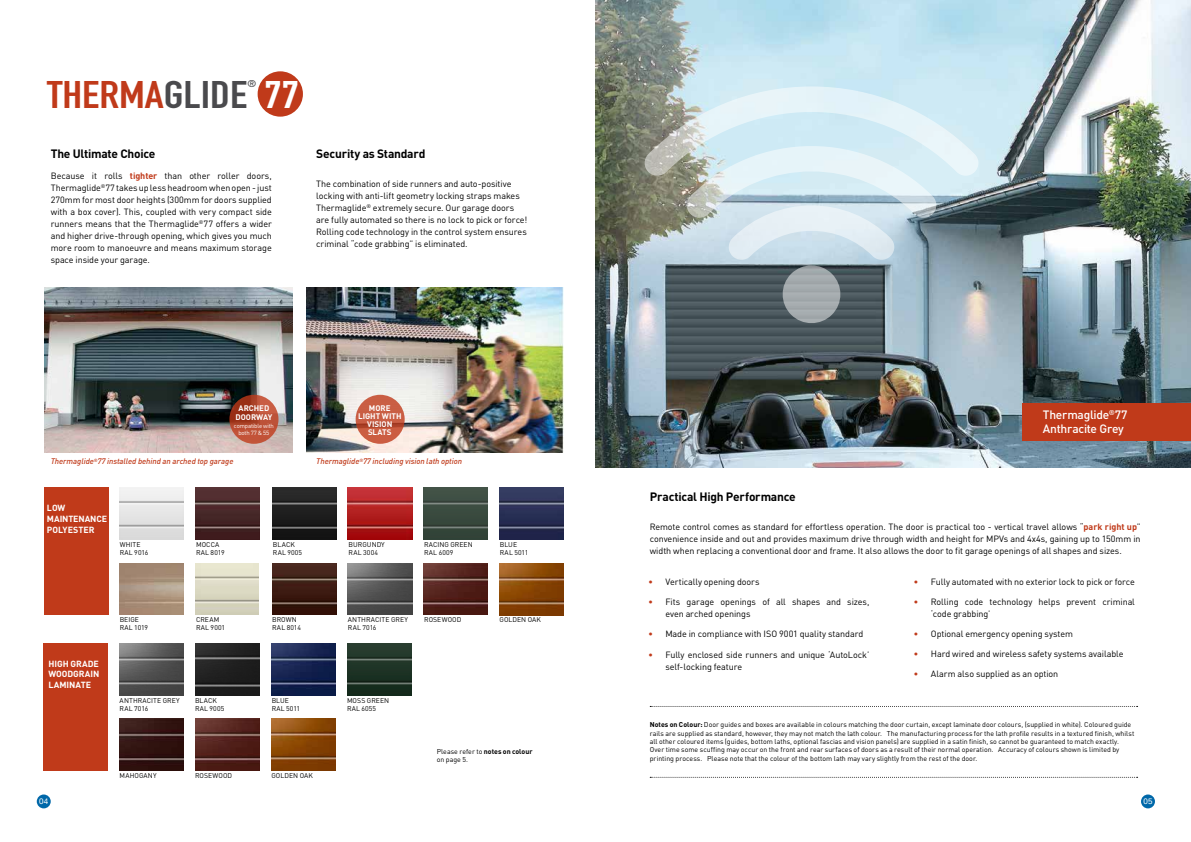
<style>
.page{position:relative;width:1191px;height:842px;background:#fff}
.page>*{position:absolute;margin:0;border:0;box-sizing:border-box;transform-origin:0 0}
.t1{font:700 37.9px "DIN Condensed";color:#c03a1a;scale:1.22 1}
.t2{font:700 12px "DINOT";letter-spacing:-.02em;color:#000}
.t3{font:500 12px/14.4px "DINOT";letter-spacing:-.02em;color:#fff}
.t4{font:700 9.8px "DIN Condensed";color:#4a4a4d;scale:1.12 1}
.t5{font:9px/12px "DINOT";letter-spacing:-.01em;color:#000}
.t6{font:700 8.8px/10.6px "DINOT";letter-spacing:-.005em;color:#fff;text-align:justify}
.t7{font:italic 500 8px "DINOT";letter-spacing:-.005em;color:#c03a1a}
.t8{font:700 8px/8px "DINOT";color:#fff;text-align:center}
.t9{font:8px "Liberation Sans";color:#fff}
.t10{font:7px/8.4px "DINOT";color:#000}
.t11{font:6.9px/7.8px "DINOT";letter-spacing:.015em;color:#000}
.t12{font:6px/7px "DINOT";letter-spacing:-.02em;color:#fff;text-align:center}
.s1{color:#4a4a4d}
.s2{color:#fff}
.s3{font-weight:700;color:#c03a1a}
.s4{font-weight:700}
</style>
<div class="page">
<img style="left:595px;top:0;width:596px;height:468px">
<div style="left:44px;top:487px;width:64px;height:128px;background:#c03a1a"></div>
<img style="left:196px;top:487px;width:64px;height:52px">
<img style="left:272px;top:487px;width:64px;height:52px">
<img style="left:348px;top:487px;width:64px;height:52px">
<img style="left:424px;top:487px;width:64px;height:52px">
<img style="left:499px;top:487px;width:64px;height:52px">
<img style="left:272px;top:563px;width:64px;height:52px">
<img style="left:348px;top:563px;width:64px;height:52px">
<img style="left:424px;top:563px;width:64px;height:52px">
<div style="left:44px;top:643px;width:64px;height:128px;background:#c03a1a"></div>
<img style="left:120px;top:643px;width:64px;height:52px">
<img style="left:195px;top:643px;width:64px;height:52px">
<img style="left:271px;top:643px;width:64px;height:52px">
<img style="left:347px;top:643px;width:64px;height:52px">
<img style="left:120px;top:719px;width:64px;height:52px">
<img style="left:196px;top:719px;width:64px;height:52px">
<img style="left:271px;top:719px;width:64px;height:52px">
<img style="left:499px;top:564px;width:64px;height:51px">
<div style="left:258px;top:71px;width:45px;height:46px;background:#c03a1a;border-radius:50%"></div>
<div style="left:1141px;top:794px;width:14px;height:14px;background:#0068a9;border-radius:50%"></div>
<div style="left:37px;top:794px;width:14px;height:14px;background:#0068a9;border-radius:50%"></div>
<img style="left:306px;top:287px;width:257px;height:165px">
<img style="left:44px;top:287px;width:248px;height:166px">
<svg style="left:229px;top:395px;width:49px;height:49px;fill:#bc5036"></svg>
<svg style="left:355px;top:395px;width:50px;height:49px;fill:#ca5e43"></svg>
<svg style="left:650px;top:777px;width:487px;height:1px"></svg>
<svg style="left:650px;top:706px;width:487px;height:1px"></svg>
<svg style="left:643px;top:86px;width:336px;height:238px"></svg>
<div style="left:1022px;top:403px;width:169px;height:37px;background:#c03a1a"></div>
<p class="t4" style="left:247px;top:77px;width:9px">®</p>
<h1 class="t1" style="left:47px;top:69px;width:208px">THERMA<span class="s1">GLIDE</span> <span class="s2">77</span></h1>
<h2 class="t2" style="left:51px;top:146px;width:106px">The Ultimate Choice</h2>
<p class="t5" style="left:51px;top:170px;width:223px;text-align:justify">Because it rolls <span class="s3">tighter</span> than other roller doors, Thermaglide<sup>®</sup>77 takes up less headroom when open - just 270mm for most door heights (300mm for doors supplied with a box cover). This, coupled with very compact side runners means that the Thermaglide<sup>®</sup>77 offers a wider and higher drive-through opening, which gives you much more room to manoeuvre and means maximum storage space inside your garage.</p>
<h2 class="t2" style="left:316px;top:146px;width:111px">Security as Standard</h2>
<p class="t5" style="left:316px;top:178px;width:213px">The combination of side runners and auto-positive locking with anti-lift geometry locking straps makes Thermaglide<sup>®</sup> extremely secure. Our garage doors are fully automated so there is no lock to pick or force!<br>Rolling code technology in the control system ensures criminal “code grabbing” is eliminated.</p>
<p class="t8" style="left:235px;top:403px;width:38px;line-height:9.6px">ARCHED<br>DOORWAY</p>
<p class="t12" style="left:234px;top:422px;width:42px">compatible with both 77 &amp; 55</p>
<p class="t8" style="left:358px;top:403px;width:45px">MORE<br>LIGHT WITH<br>VISION<br>SLATS</p>
<p class="t7" style="left:51px;top:456px;width:184px">Thermaglide<sup>®</sup>77 installed behind an arched top garage</p>
<p class="t7" style="left:316px;top:456px;width:147px">Thermaglide<sup>®</sup>77 including vision lath option</p>
<p class="t6" style="left:47px;top:503px;width:62px;text-align:left">LOW<br>MAINTENANCE<br>POLYESTER</p>
<p class="t11" style="left:120px;top:541px;width:30px">WHITE<br>RAL 9016</p>
<p class="t11" style="left:196px;top:541px;width:30px">MOCCA<br>RAL 8019</p>
<p class="t11" style="left:273px;top:541px;width:31px">BLACK<br>RAL 9005</p>
<p class="t11" style="left:349px;top:541px;width:38px">BURGUNDY<br>RAL 3004</p>
<p class="t11" style="left:424px;top:541px;width:50px">RACING GREEN<br>RAL 6009</p>
<p class="t11" style="left:500px;top:541px;width:30px">BLUE<br>RAL 5011</p>
<p class="t6" style="left:49px;top:658px;width:52px">HIGH GRADE WOODGRAIN LAMINATE</p>
<p class="t11" style="left:120px;top:616px;width:30px">BEIGE<br>RAL 1019</p>
<p class="t11" style="left:196px;top:616px;width:31px">CREAM<br>RAL 9001</p>
<p class="t11" style="left:272px;top:616px;width:30px">BROWN<br>RAL 8014</p>
<p class="t11" style="left:348px;top:616px;width:62px">ANTHRACITE GREY<br>RAL 7016</p>
<p class="t11" style="left:424px;top:616px;width:39px">ROSEWOOD</p>
<p class="t11" style="left:120px;top:696px;width:62px">ANTHRACITE GREY<br>RAL 7016</p>
<p class="t11" style="left:195px;top:696px;width:31px">BLACK<br>RAL 9005</p>
<p class="t11" style="left:272px;top:696px;width:30px">BLUE<br>RAL 5011</p>
<p class="t11" style="left:347px;top:696px;width:44px">MOSS GREEN<br>RAL 6055</p>
<p class="t11" style="left:499px;top:616px;width:43px">GOLDEN OAK</p>
<p class="t11" style="left:120px;top:771px;width:39px">MAHOGANY</p>
<p class="t11" style="left:195px;top:771px;width:39px">ROSEWOOD</p>
<p class="t11" style="left:271px;top:771px;width:43px">GOLDEN OAK</p>
<p class="t10" style="left:437px;top:747px;width:97px">Please refer to <span class="s4">notes on colour </span>on page 5.</p>
<h2 class="t3" style="left:1042px;top:407px;width:86px">Thermaglide<sup>®</sup>77<br>Anthracite Grey</h2>
<h2 class="t2" style="left:649px;top:488px;width:147px">Practical High Performance</h2>
<p class="t5" style="left:649px;top:520px;width:492px;text-align:justify">Remote control comes as standard for effortless operation. The door is practical too - vertical travel allows “<span class="s3">park right up</span>” convenience inside and out and provides maximum drive through width and height for MPVs and 4x4s, gaining up to 150mm in width when replacing a conventional door and frame. It also allows the door to fit garage openings of all shapes and sizes.</p>
<p class="t5" style="left:648px;top:576px;width:113px"><span class="s3">•</span> Vertically opening doors</p>
<p class="t5" style="left:665px;top:596px;width:206px;text-indent:-17px"><span class="s3">•</span> Fits garage openings of all shapes and sizes, even arched openings</p>
<p class="t5" style="left:648px;top:628px;width:216px"><span class="s3">•</span> Made in compliance with ISO 9001 quality standard</p>
<p class="t5" style="left:665px;top:649px;width:206px;text-indent:-17px"><span class="s3">•</span> Fully enclosed side runners and unique ‘AutoLock’ self-locking feature</p>
<p class="t5" style="left:914px;top:576px;width:223px"><span class="s3">•</span> Fully automated with no exterior lock to pick or force</p>
<p class="t5" style="left:931px;top:596px;width:206px;text-indent:-17px"><span class="s3">•</span> Rolling code technology helps prevent criminal ‘code grabbing’</p>
<p class="t5" style="left:914px;top:628px;width:161px"><span class="s3">•</span> Optional emergency opening system</p>
<p class="t5" style="left:914px;top:648px;width:211px"><span class="s3">•</span> Hard wired and wireless safety systems available</p>
<p class="t5" style="left:914px;top:668px;width:146px"><span class="s3">•</span> Alarm also supplied as an option</p>
<p class="t10" style="left:649px;top:720px;width:486px"><span class="s4">Notes on Colour:</span> Door guides and boxes are available in colours matching the door curtain, except laminate door colours, (supplied in white). Coloured guide rails are supplied as standard, however, they may not match the lath colour. The manufacturing process for the lath profile results in a textured finish, whilst all other coloured items (guides, bottom laths, optional fascias and vision panels) are supplied in a satin finish, so cannot be guaranteed to match exactly.<br>Over time some scuffing may occur on the front and rear surfaces of doors as a result of their normal operation. Accuracy of colours shown is limited by printing process. Please note that the colour of the bottom lath may vary slightly from the rest of the door.</p>
<p class="t9" style="left:39px;top:796px;width:11px">04</p>
<p class="t9" style="left:1143px;top:796px;width:11px">05</p>
</div>
